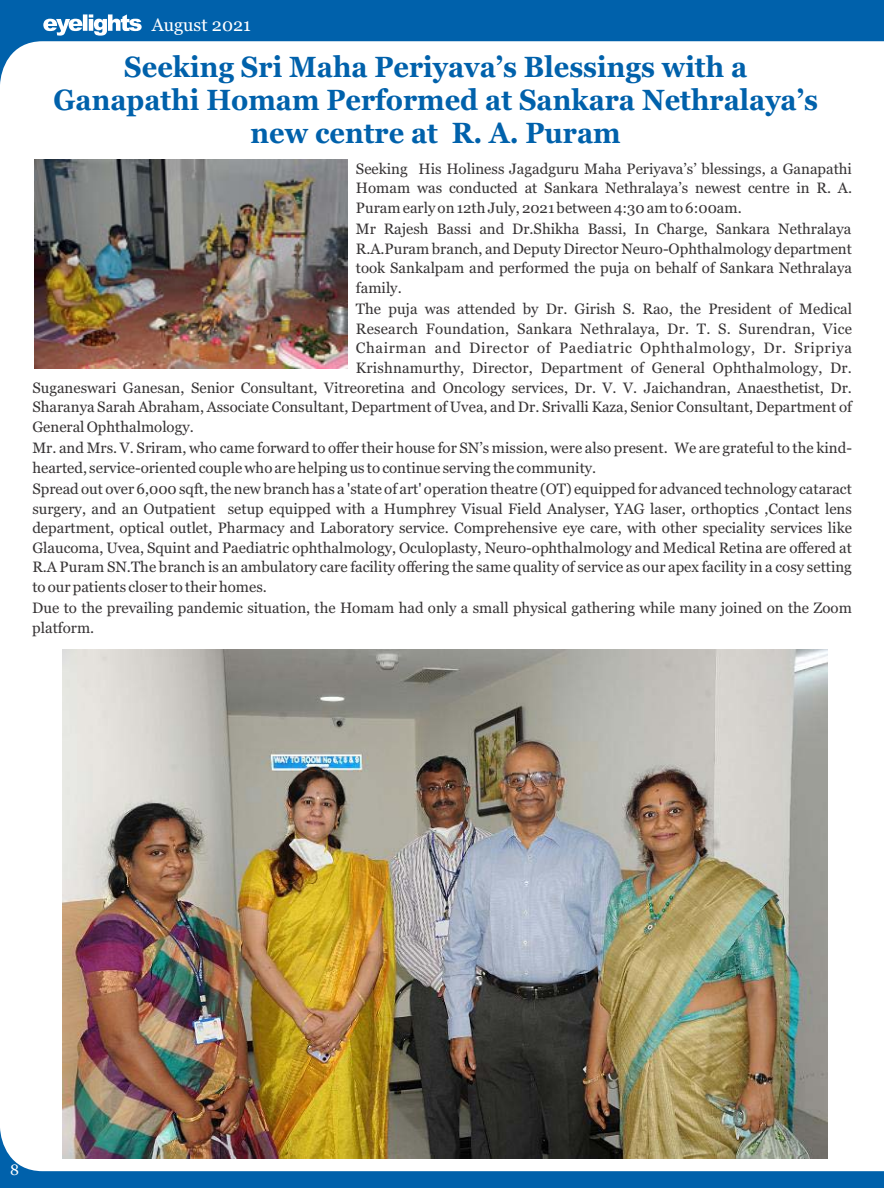
<style>
.page{position:relative;width:884px;height:1188px;background:#fff}
.page>*{position:absolute;margin:0;border:0;box-sizing:border-box;transform-origin:0 0}
.t1{font:700 29.1px/33px "Georgia";color:#0061ab;text-align:center;scale:.93 1}
.t2{font:18px "Georgia";color:#fff}
.t3{font:15px/19.6px "Georgia";color:#373435;text-align:justify}
.t4{font:15px "Georgia";letter-spacing:.04em;color:#373435}
.t5{font:15px "Georgia";color:#fff}
</style>
<div class="page">
<svg style="left:0;top:0;width:884px;height:84px"></svg>
<svg style="left:43px;top:14px;width:99px;height:22px"></svg>
<svg style="left:0;top:1127px;width:884px;height:61px"></svg>
<img style="left:34px;top:160px;width:313px;height:208px">
<img style="left:62px;top:650px;width:765px;height:509px">
<p class="t2" style="left:152px;top:17px;width:101px">August 2021</p>
<h1 class="t1" style="left:54px;top:52px;width:823px">Seeking Sri Maha Periyava’s Blessings with a<br>Ganapathi Homam Performed at Sankara Nethralaya’s new centre at R. A. Puram</h1>
<p class="t3" style="left:356px;top:160px;width:497px">Seeking His Holiness Jagadguru Maha Periyava’s’ blessings, a Ganapathi Homam was conducted at Sankara Nethralaya’s newest centre in R. A.<br>Puram early on 12th July, 2021 between 4:30 am to 6:00am.</p>
<p class="t3" style="left:356px;top:220px;width:497px">Mr Rajesh Bassi and Dr.Shikha Bassi, In Charge, Sankara Nethralaya R.A.Puram branch, and Deputy Director Neuro-Ophthalmology department took Sankalpam and performed the puja on behalf of Sankara Nethralaya family.</p>
<p class="t3" style="left:356px;top:300px;width:497px">The puja was attended by Dr. Girish S. Rao, the President of Medical</p>
<p class="t3" style="left:356px;top:320px;width:497px">Research Foundation, Sankara Nethralaya, Dr. T. S. Surendran, Vice</p>
<p class="t4" style="left:356px;top:342px;width:497px">Chairman and Director of Paediatric Ophthalmology, Dr. Sripriya</p>
<p class="t3" style="left:356px;top:359px;width:497px">Krishnamurthy, Director, Department of General Ophthalmology, Dr.</p>
<p class="t3" style="left:32px;top:379px;width:821px">Suganeswari Ganesan, Senior Consultant, Vitreoretina and Oncology services, Dr. V. V. Jaichandran, Anaesthetist, Dr.</p>
<p class="t3" style="left:32px;top:398px;width:821px">Sharanya Sarah Abraham, Associate Consultant, Department of Uvea, and Dr. Srivalli Kaza, Senior Consultant, Department of</p>
<p class="t3" style="left:32px;top:418px;width:163px">General Ophthalmology.</p>
<p class="t3" style="left:32px;top:439px;width:821px">Mr. and Mrs. V. Sriram, who came forward to offer their house for SN’s mission, were also present. We are grateful to the kind&shy;hearted, service-oriented couple who are helping us to continue serving the community.</p>
<p class="t3" style="left:32px;top:480px;width:821px">Spread out over 6,000 sqft, the new branch has a 'state of art' operation theatre (OT) equipped for advanced technology cataract surgery, and an Outpatient setup equipped with a Humphrey Visual Field Analyser, YAG laser, orthoptics ,Contact lens department, optical outlet, Pharmacy and Laboratory service. Comprehensive eye care, with other speciality services like Glaucoma, Uvea, Squint and Paediatric ophthalmology, Oculoplasty, Neuro-ophthalmology and Medical Retina are offered at R.A Puram SN.The branch is an ambulatory care facility offering the same quality of service as our apex facility in a cosy setting to our patients closer to their homes.</p>
<p class="t3" style="left:32px;top:599px;width:821px">Due to the prevailing pandemic situation, the Homam had only a small physical gathering while many joined on the Zoom platform.</p>
<p class="t5" style="left:10px;top:1164px;width:10px">8</p>
</div>
